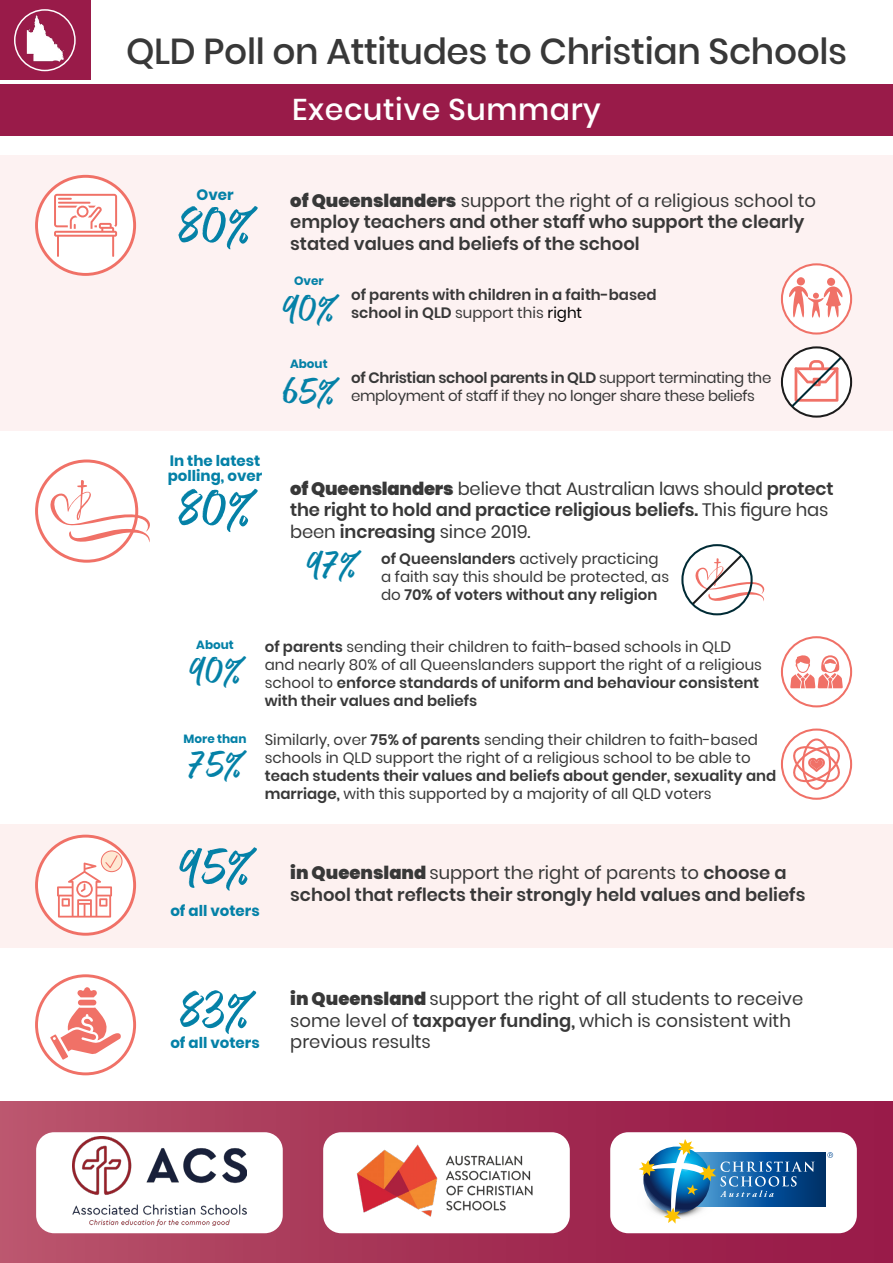
<style>
.page{position:relative;width:893px;height:1263px;background:#fff}
.page>*{position:absolute;margin:0;border:0;box-sizing:border-box;transform-origin:0 0}
.t1{font:61.5px "Better Times";color:#0481a7}
.t2{font:45px/83.1px "Better Times";color:#0481a7}
.t3{font:500 36px "Poppins";letter-spacing:-.01em;color:#383838}
.t4{font:500 30px "Poppins";letter-spacing:.02em;color:#fff}
.t5{font:600 18px/21.6px "Poppins";color:#383838}
.t6{font:18px/21.6px "Poppins";color:#383838}
.t7{font:15px/18px "Poppins";color:#383838}
.t8{font:600 15px/18px "Poppins";color:#383838}
.t9{font:15px/18px "Poppins";letter-spacing:-.02em;color:#383838}
.t10{font:700 15px/15px "Poppins";color:#0481a7}
.t11{font:700 12px "Poppins";color:#0481a7}
.s1{font-weight:900}
.s2{font-weight:400}
.s3{font-weight:400;color:#000}
.s4{font-weight:600}
</style>
<div class="page">
<div style="left:0;top:155px;width:893px;height:276px;background:#fdf2f2"></div>
<div style="left:0;top:825px;width:893px;height:123px;background:#fdf1f0"></div>
<div style="left:0;top:1102px;width:893px;height:161px;background:linear-gradient(to right,#b75269,#951444)"></div>
<div style="left:36px;top:1132px;width:247px;height:101px;background:#fff;border-radius:18px"></div>
<div style="left:323px;top:1132px;width:247px;height:101px;background:#fff;border-radius:18px"></div>
<div style="left:610px;top:1132px;width:247px;height:101px;background:#fff;border-radius:18px"></div>
<img style="left:356px;top:1144px;width:177px;height:73px">
<img style="left:73px;top:1137px;width:173px;height:89px">
<div style="left:662px;top:1152px;width:163px;height:54px;background:#00336a"></div>
<svg style="left:639px;top:1139px;width:176px;height:85px"></svg>
<svg style="left:827px;top:1152px;width:6px;height:6px"></svg>
<div style="left:0;top:84px;width:893px;height:51px;background:#991b49"></div>
<div style="left:37px;top:176px;width:98px;height:98px;background:#fff;border-radius:50%"></div>
<svg style="left:54px;top:194px;width:63px;height:63px"></svg>
<div style="left:35px;top:175px;width:101px;height:101px;border:3px solid #f07167;border-radius:50%"></div>
<div style="left:37px;top:836px;width:98px;height:98px;background:#fff;border-radius:50%"></div>
<svg style="left:101px;top:851px;width:21px;height:21px"></svg>
<div style="left:101px;top:850px;width:22px;height:22px;border:1px solid #f07167;border-radius:50%"></div>
<svg style="left:57px;top:854px;width:62px;height:63px"></svg>
<div style="left:35px;top:835px;width:101px;height:101px;border:3px solid #f07167;border-radius:50%"></div>
<div style="left:35px;top:974px;width:101px;height:101px;border:3px solid #f07167;border-radius:50%"></div>
<svg style="left:50px;top:987px;width:71px;height:73px"></svg>
<svg style="left:48px;top:480px;width:102px;height:68px"></svg>
<div style="left:35px;top:459px;width:103px;height:104px;border:3px solid #f07167;border-radius:50%"></div>
<div style="left:782px;top:264px;width:69px;height:69px;background:#fff;border-radius:50%"></div>
<div style="left:797px;top:277px;width:8px;height:8px;background:#f07167;border-radius:50%"></div>
<div style="left:827px;top:278px;width:8px;height:8px;background:#f07167;border-radius:50%"></div>
<svg style="left:788px;top:286px;width:55px;height:32px"></svg>
<div style="left:781px;top:263px;width:71px;height:72px;border:2px solid #f07167;border-radius:50%"></div>
<svg style="left:782px;top:347px;width:69px;height:70px"></svg>
<div style="left:781px;top:346px;width:71px;height:72px;border:2px solid #1c1c1c;border-radius:50%"></div>
<svg style="left:789px;top:355px;width:55px;height:54px"></svg>
<svg style="left:793px;top:738px;width:47px;height:52px"></svg>
<div style="left:781px;top:728px;width:71px;height:72px;border:2px solid #f07167;border-radius:50%"></div>
<div style="left:781px;top:636px;width:71px;height:71px;border:2px solid #f07167;border-radius:50%"></div>
<svg style="left:790px;top:655px;width:53px;height:33px"></svg>
<svg style="left:690px;top:552px;width:75px;height:55px"></svg>
<div style="left:681px;top:544px;width:72px;height:71px;border:2px solid #002b35;border-radius:50%"></div>
<div style="left:0;top:0;width:90px;height:79px;background:#991b49"></div>
<img style="left:27px;top:14px;width:37px;height:48px">
<div style="left:14px;top:9px;width:62px;height:62px;border:2px solid #fff;border-radius:50%"></div>
<h3 class="t3" style="left:126px;top:31px;width:723px">QLD Poll on Attitudes to Christian Schools</h3>
<h3 class="t4" style="left:292px;top:92px;width:310px">Executive Summary</h3>
<p class="t10" style="left:196px;top:187px;width:39px">Over</p>
<h1 class="t1" style="left:177px;top:190px;width:77px">80%</h1>
<p class="t10" style="left:168px;top:454px;width:96px">In the latest polling, over</p>
<h1 class="t1" style="left:177px;top:473px;width:77px">80%</h1>
<p class="t5" style="left:290px;top:190px;width:527px"><span class="s1">of Queenslanders</span> <span class="s2">support the right of a religious school to </span>employ teachers and other staff who support the clearly stated values and beliefs of the school</p>
<p class="t11" style="left:294px;top:274px;width:31px">Over</p>
<h2 class="t2" style="left:282px;top:268px;width:56px">90%<br>65%</h2>
<p class="t11" style="left:290px;top:357px;width:39px">About</p>
<p class="t8" style="left:351px;top:286px;width:307px">of parents with children in a faith-based school in QLD <span class="s2">support this</span> <span class="s3">right</span></p>
<p class="t9" style="left:351px;top:369px;width:422px"><span class="s4">of Christian school parents in QLD</span> support terminating the employment of staff if they no longer share these beliefs</p>
<p class="t5" style="left:290px;top:478px;width:545px"><span class="s1">of Queenslanders</span> <span class="s2">believe that Australian laws should</span> protect the right to hold and practice religious beliefs. <span class="s2">This figure has been</span> increasing <span class="s2">since 2019.</span></p>
<h2 class="t2" style="left:306px;top:524px;width:54px">97%</h2>
<p class="t7" style="left:381px;top:550px;width:289px"><span class="s4">of Queenslanders</span> actively practicing a faith say this should be protected, as do <span class="s4">70% of voters without any religion</span></p>
<p class="t11" style="left:196px;top:637px;width:39px">About</p>
<h2 class="t2" style="left:189px;top:631px;width:56px">90%</h2>
<p class="t11" style="left:184px;top:731px;width:64px">More than</p>
<h2 class="t2" style="left:188px;top:724px;width:57px">75%</h2>
<p class="t7" style="left:265px;top:638px;width:499px"><span class="s4">of parents</span> sending their children to faith-based schools in QLD and nearly 80% of all Queenslanders support the right of a religious school to <span class="s4">enforce standards of uniform and behaviour consistent with their values and beliefs</span></p>
<p class="t7" style="left:265px;top:731px;width:495px">Similarly, over <span class="s4">75% of parents</span> sending their children to faith-based schools in QLD support the right of a religious school to be able to</p>
<p class="t8" style="left:265px;top:767px;width:513px">teach students their values and beliefs about gender, sexuality and marriage, <span class="s2">with this supported by a majority of all QLD voters</span></p>
<h1 class="t1" style="left:178px;top:832px;width:76px">95%</h1>
<p class="t10" style="left:170px;top:904px;width:91px">of all voters</p>
<h1 class="t1" style="left:179px;top:975px;width:74px">83%</h1>
<p class="t10" style="left:170px;top:1035px;width:91px">of all voters</p>
<p class="t5" style="left:290px;top:862px;width:517px"><span class="s1">in Queensland</span> <span class="s2">support the right of parents to</span> choose a school that reflects their strongly held values and beliefs</p>
<p class="t6" style="left:290px;top:988px;width:514px"><span class="s1">in Queensland</span> support the right of all students to receive some level of <span class="s4">taxpayer funding,</span> which is consistent with previous results</p>
</div>
